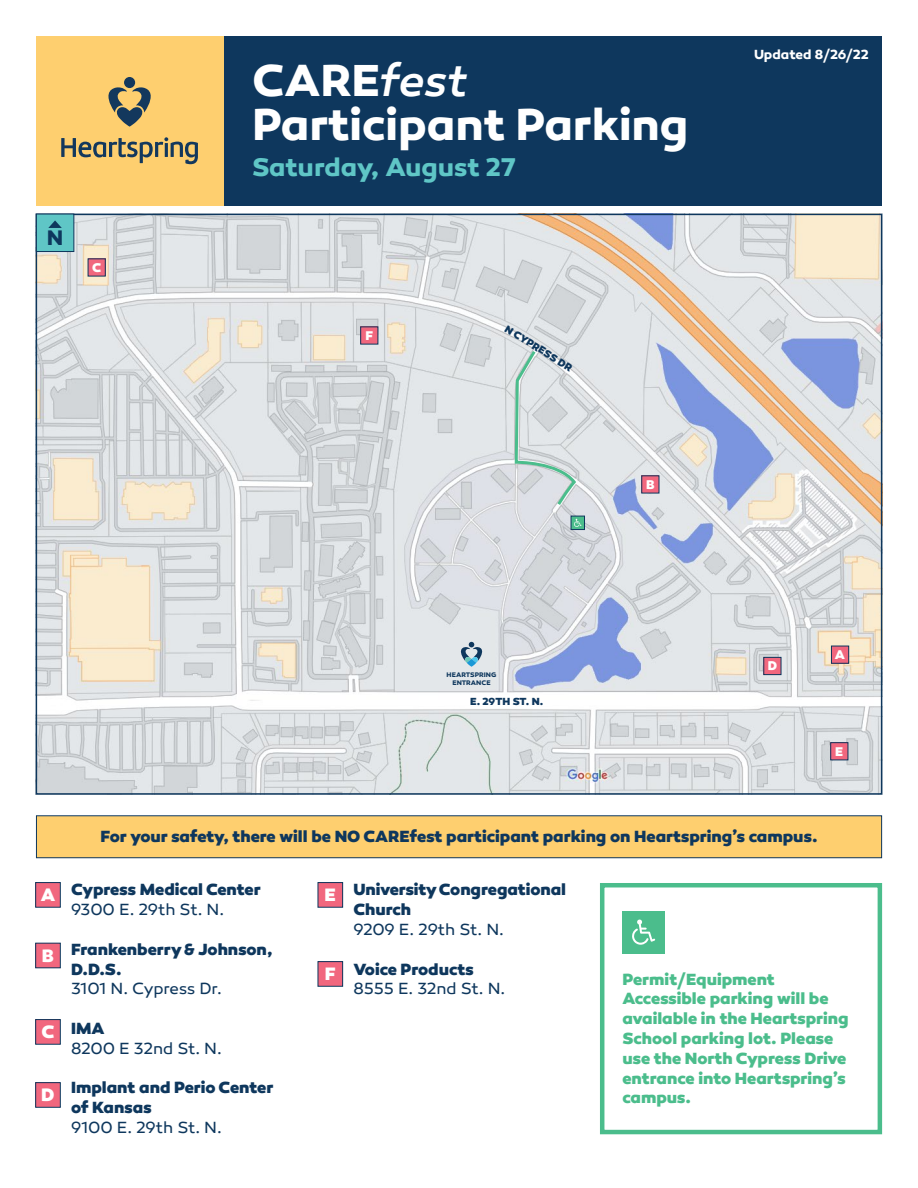
<style>
.page{position:relative;width:918px;height:1188px;background:#fff}
.page>*{position:absolute;margin:0;border:0;box-sizing:border-box;transform-origin:0 0}
.t1{font:700 45.6px/43.7px "Canaro";color:#fff}
.t2{font:700 26.25px "Canaro";letter-spacing:-.01em;color:#5fc6c6}
.t3{font:700 21.45px "Canaro";color:#0e375d}
.t4{font:800 18.3px "Canaro";color:#fff}
.t5{font:800 16.5px/19.8px "Canaro";letter-spacing:-.005em;color:#0e375d}
.t6{font:800 16.5px/19.8px "Canaro";color:#4bbd8c}
.t7{font:16.5px "Canaro";letter-spacing:-.015em;color:#0e375d}
.t8{font:700 13.5px "Canaro";letter-spacing:-.005em;color:#fff}
.t9{font:800 12.9px "Canaro";color:#fff}
.t10{font:800 10.5px "Canaro";letter-spacing:-.01em;color:#0e375d}
.t11{font:700 6.75px "Canaro";letter-spacing:.01em;color:#0e375d}
.s1{font-weight:500;font-style:italic}
</style>
<div class="page">
<div style="left:223px;top:36px;width:659px;height:169px;background:#0e375d"></div>
<div style="left:36px;top:36px;width:187px;height:169px;background:#fecf6f"></div>
<div style="left:124px;top:77px;width:11px;height:11px;background:#13385d;border-radius:50%"></div>
<svg style="left:108px;top:87px;width:43px;height:40px"></svg>
<svg style="left:61px;top:137px;width:137px;height:27px"></svg>
<img style="left:39px;top:217px;width:840px;height:575px">
<div style="left:36px;top:883px;width:24px;height:24px;background:#f1677e"></div>
<div style="left:35px;top:882px;width:26px;height:26px;border:1px solid #0e375d"></div>
<div style="left:318px;top:883px;width:25px;height:24px;background:#f1677e"></div>
<div style="left:318px;top:882px;width:25px;height:26px;border:1px solid #0e375d"></div>
<div style="left:36px;top:943px;width:24px;height:25px;background:#f1677e"></div>
<div style="left:35px;top:943px;width:26px;height:25px;border:1px solid #0e375d"></div>
<div style="left:318px;top:962px;width:25px;height:24px;background:#f1677e"></div>
<div style="left:318px;top:961px;width:25px;height:26px;border:1px solid #0e375d"></div>
<div style="left:36px;top:1020px;width:24px;height:24px;background:#f1677e"></div>
<div style="left:35px;top:1019px;width:26px;height:26px;border:1px solid #0e375d"></div>
<div style="left:36px;top:1083px;width:24px;height:24px;background:#f1677e"></div>
<div style="left:35px;top:1082px;width:26px;height:26px;border:1px solid #0e375d"></div>
<div style="left:831px;top:646px;width:18px;height:17px;background:#f1677e"></div>
<div style="left:831px;top:646px;width:18px;height:18px;border:1px solid #0e375d"></div>
<div style="left:642px;top:476px;width:17px;height:17px;background:#f1677e"></div>
<div style="left:88px;top:259px;width:17px;height:17px;background:#f1677e"></div>
<div style="left:764px;top:657px;width:17px;height:18px;background:#f1677e"></div>
<div style="left:763px;top:657px;width:18px;height:18px;border:1px solid #0e375d"></div>
<div style="left:831px;top:743px;width:17px;height:17px;background:#f1677e"></div>
<div style="left:830px;top:742px;width:18px;height:18px;border:1px solid #0e375d"></div>
<div style="left:361px;top:327px;width:17px;height:17px;background:#f1677e"></div>
<div style="left:36px;top:214px;width:38px;height:38px;background:#5fc6c6;border:1px solid #0e375d"></div>
<svg style="left:48px;top:220px;width:14px;height:8px"></svg>
<svg style="left:459px;top:642px;width:25px;height:25px"></svg>
<div style="left:571px;top:516px;width:14px;height:14px;background:#4bbd8c;border:1px solid #0e375d"></div>
<svg style="left:574px;top:519px;width:8px;height:8px"></svg>
<div style="left:600px;top:883px;width:282px;height:251px;border:4px solid #4bbd8c"></div>
<div style="left:622px;top:911px;width:43px;height:42px;background:#4bbd8c"></div>
<svg style="left:632px;top:920px;width:23px;height:25px"></svg>
<svg style="left:513px;top:348px;width:65px;height:159px;background:#d3dddd"></svg>
<div style="left:36px;top:816px;width:846px;height:42px;background:#fecf6f"></div>
<div style="left:36px;top:815px;width:846px;height:43px;border:1px solid #0e375d"></div>
<p class="t3" style="left:47px;top:224px;width:18px">N</p>
<p class="t9" style="left:92px;top:259px;width:11px">C</p>
<h1 class="t1" style="left:252px;top:59px;width:438px">CARE<span class="s1">fest<br></span>Participant Parking</h1>
<h2 class="t2" style="left:252px;top:151px;width:265px">Saturday, August 27</h2>
<p class="t9" style="left:366px;top:327px;width:9px">F</p>
<p class="t10" style="left:509px;top:322px;width:79px;rotate:32deg">N CYPRESS DR</p>
<p class="t9" style="left:646px;top:476px;width:10px">B</p>
<p class="t8" style="left:754px;top:45px;width:116px">Updated 8/26/22</p>
<p class="t11" style="left:447px;top:670px;width:51px">HEARTSPRING</p>
<p class="t11" style="left:452px;top:679px;width:40px">ENTRANCE</p>
<p class="t10" style="left:470px;top:694px;width:75px">E. 29TH ST. N.</p>
<p class="t9" style="left:768px;top:658px;width:11px">D</p>
<p class="t9" style="left:835px;top:646px;width:12px">A</p>
<p class="t9" style="left:835px;top:743px;width:10px">E</p>
<p class="t5" style="left:100px;top:827px;width:719px">For your safety, there will be NO CAREfest participant parking on Heartspring’s campus.</p>
<p class="t5" style="left:71px;top:880px;width:191px">Cypress Medical Center</p>
<p class="t7" style="left:71px;top:900px;width:155px">9300 E. 29th St. N.</p>
<p class="t5" style="left:71px;top:939px;width:203px">Frankenberry &amp; Johnson,<br>D.D.S.</p>
<p class="t7" style="left:71px;top:979px;width:152px">3101 N. Cypress Dr.</p>
<p class="t5" style="left:71px;top:1018px;width:35px">IMA</p>
<p class="t7" style="left:71px;top:1038px;width:152px">8200 E 32nd St. N.</p>
<p class="t5" style="left:71px;top:1078px;width:204px">Implant and Perio Center</p>
<p class="t5" style="left:71px;top:1098px;width:82px">of Kansas</p>
<p class="t7" style="left:71px;top:1118px;width:152px">9100 E. 29th St. N.</p>
<p class="t4" style="left:41px;top:883px;width:16px">A</p>
<p class="t4" style="left:325px;top:883px;width:13px">E</p>
<p class="t4" style="left:42px;top:944px;width:14px">B</p>
<p class="t4" style="left:325px;top:962px;width:12px">F</p>
<p class="t4" style="left:42px;top:1020px;width:14px">C</p>
<p class="t4" style="left:41px;top:1083px;width:15px">D</p>
<p class="t5" style="left:354px;top:880px;width:214px">University Congregational<br>Church</p>
<p class="t7" style="left:354px;top:920px;width:152px">9209 E. 29th St. N.</p>
<p class="t5" style="left:354px;top:959px;width:122px">Voice Products</p>
<p class="t7" style="left:354px;top:979px;width:153px">8555 E. 32nd St. N.</p>
<p class="t6" style="left:622px;top:969px;width:228px">Permit/Equipment<br>Accessible parking will be available in the Heartspring<br>School parking lot. Please use the North Cypress Drive entrance into Heartspring’s campus.</p>
</div>
